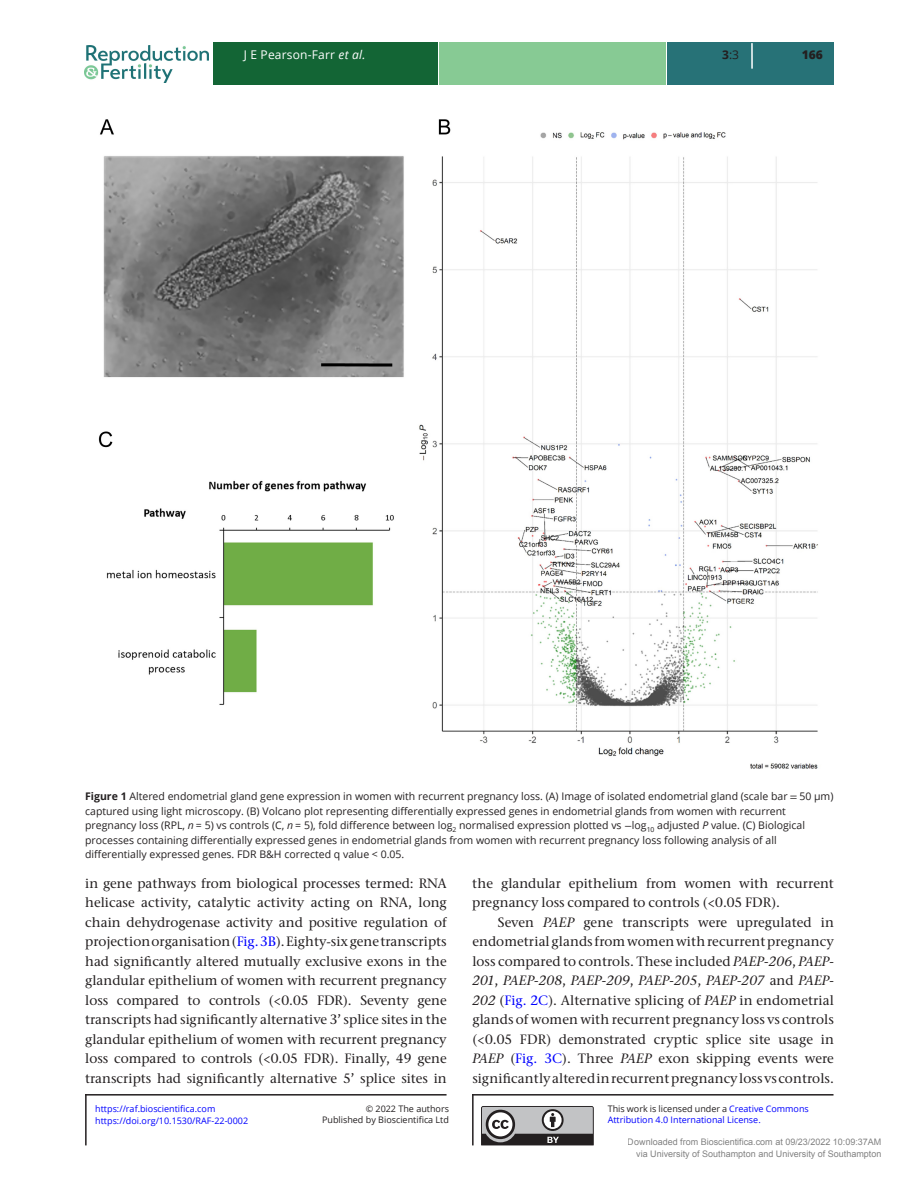
<style>
.page{position:relative;width:919px;height:1187px;background:#fff}
.page>*{position:absolute;margin:0;border:0;box-sizing:border-box;transform-origin:0 0}
.t1{font:500 13.5px/19.5px "Stone Serif ITC Pro";color:#231f20;text-align:justify}
.t2{font:12px "Open Sans";letter-spacing:.015em;color:#fff}
.t3{font:12px "Open Sans";color:#231f20}
.t4{font:800 12px "Open Sans";color:#231f20}
.t5{font:10.5px/14.7px "Open Sans";color:#231f20}
.t6{font:9px/12px "Arial";color:rgb(0 0 0/.5);text-align:right}
.t7{font:9px "Open Sans";color:#00f}
.t8{font:9px/11.2px "Open Sans";color:#231f20;text-align:right}
.s1{font-style:italic}
.s2{font-weight:700}
.s3{font-family:"STIX Two Text"}
.s4{font-family:"STIX Two Math"}
.s5{color:#00f}
</style>
<div class="page">
<div style="left:213px;top:43px;width:224px;height:42px;background:#136535"></div>
<div style="left:667px;top:43px;width:166px;height:42px;background:#277277"></div>
<div style="left:439px;top:43px;width:226px;height:42px;background:#87ca94"></div>
<img style="left:85px;top:45px;width:123px;height:38px">
<svg style="left:751px;top:43px;width:1px;height:26px"></svg>
<img style="left:98px;top:119px;width:720px;height:650px">
<svg style="left:481px;top:1106px;width:112px;height:39px;background:#8d8c8e"></svg>
<hr style="left:85px;top:1093px;width:361px;height:2px;background:#231f20">
<hr style="left:85px;top:1093px;width:2px;height:52px;background:#231f20">
<hr style="left:472px;top:1093px;width:361px;height:2px;background:#231f20">
<hr style="left:472px;top:1093px;width:1px;height:52px;background:#231f20">
<p class="t2" style="left:244px;top:47px;width:123px">J E Pearson-Farr <span class="s1">et al.</span></p>
<p class="t3" style="left:722px;top:47px;width:18px"><span class="s2">3</span>:3</p>
<p class="t4" style="left:801px;top:46px;width:23px">166</p>
<p class="t5" style="left:85px;top:788px;width:749px"><span class="s2">Figure 1</span> Altered endometrial gland gene expression in women with recurrent pregnancy loss. (A) Image of isolated endometrial gland (scale bar <span class="s3">=</span> 50 µm) captured using light microscopy. (B) Volcano plot representing differentially expressed genes in endometrial glands from women with recurrent pregnancy loss (RPL, <span class="s1">n</span> = 5) vs controls (C, <span class="s1">n</span> = 5), fold difference between log<sub>2</sub> normalised expression plotted vs <span class="s4">−</span>log<sub>10</sub> adjusted <span class="s1">P</span> value. (C) Biological processes containing differentially expressed genes in endometrial glands from women with recurrent pregnancy loss following analysis of all differentially expressed genes. FDR B&amp;H corrected q value &lt; 0.05.</p>
<p class="t1" style="left:85px;top:873px;width:363px">in gene pathways from biological processes termed: RNA helicase activity, catalytic activity acting on RNA, long chain dehydrogenase activity and positive regulation of projection organisation (<span class="s5">Fig. 3B</span>). Eighty-six gene transcripts had significantly altered mutually exclusive exons in the glandular epithelium of women with recurrent pregnancy loss compared to controls (&lt;0.05 FDR). Seventy gene transcripts had significantly alternative 3’ splice sites in the glandular epithelium of women with recurrent pregnancy loss compared to controls (&lt;0.05 FDR). Finally, 49 gene transcripts had significantly alternative 5’ splice sites in</p>
<p class="t1" style="left:472px;top:873px;width:363px">the glandular epithelium from women with recurrent pregnancy loss compared to controls (&lt;0.05 FDR).</p>
<p class="t1" style="left:472px;top:912px;width:363px;text-indent:26px">Seven <span class="s1">PAEP</span> gene transcripts were upregulated in endometrial glands from women with recurrent pregnancy loss compared to controls. These included <span class="s1">PAEP-206</span>, <span class="s1">PAEP-201</span>, <span class="s1">PAEP-208</span>, <span class="s1">PAEP-209</span>, <span class="s1">PAEP-205</span>, <span class="s1">PAEP-207</span> and <span class="s1">PAEP-202</span> (<span class="s5">Fig. 2C</span>). Alternative splicing of <span class="s1">PAEP</span> in endometrial glands of women with recurrent pregnancy loss vs controls (&lt;0.05 FDR) demonstrated cryptic splice site usage in <span class="s1">PAEP</span> (<span class="s5">Fig. 3C</span>). Three <span class="s1">PAEP</span> exon skipping events were significantly altered in recurrent pregnancy loss vs controls.</p>
<p class="t7" style="left:95px;top:1102px;width:122px">https://raf.bioscientifica.com</p>
<p class="t8" style="left:322px;top:1102px;width:128px">© 2022 The authors<br>Published by Bioscientifica Ltd</p>
<p class="t8" style="left:607px;top:1102px;width:202px">This work is licensed under a <span class="s5">Creative Commons</span></p>
<p class="t7" style="left:95px;top:1114px;width:154px">https://doi.org/10.1530/RAF-22-0002</p>
<p class="t7" style="left:607px;top:1113px;width:154px">Attribution 4.0 International License.</p>
<p class="t6" style="left:627px;top:1135px;width:255px">Downloaded from Bioscientifica.com at 09/23/2022 10:09:37AM via University of Southampton and University of Southampton</p>
</div>
